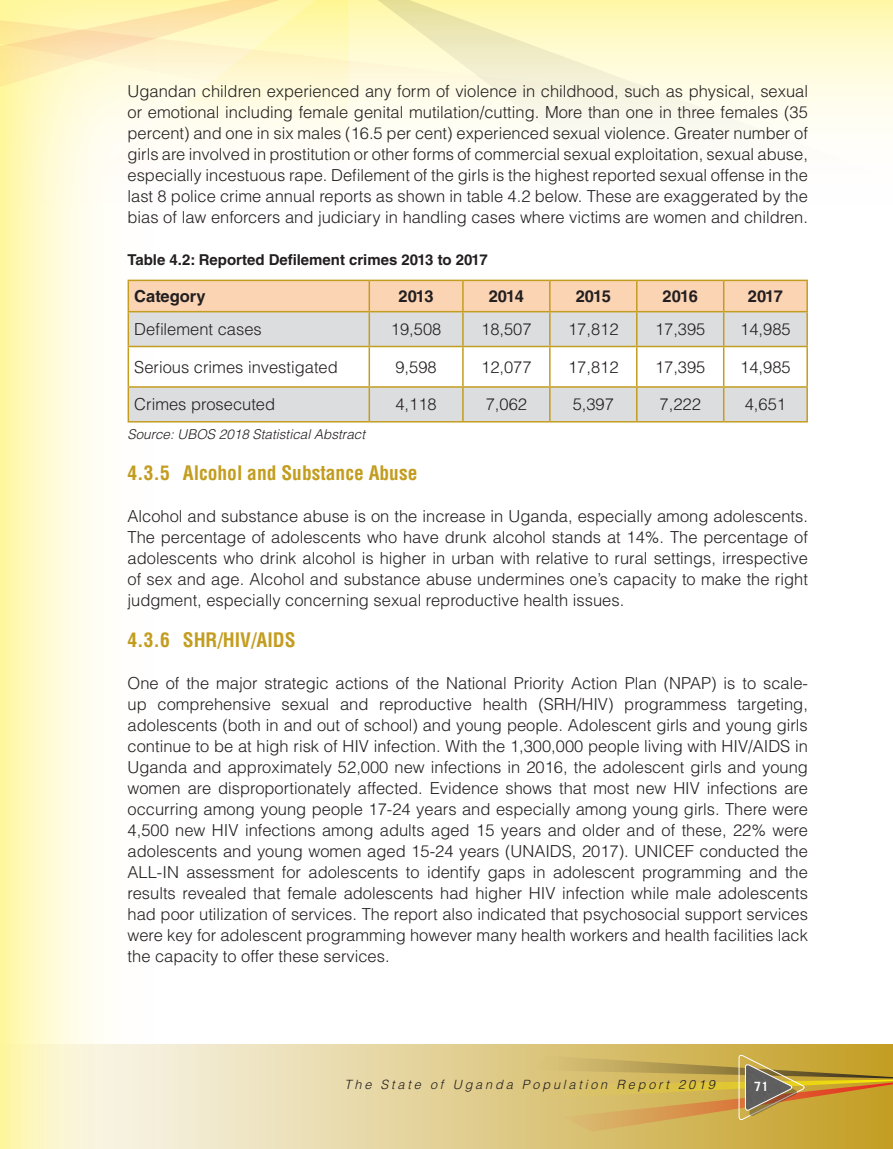
<style>
.page{position:relative;width:893px;height:1149px;background:#fff}
.page>*{position:absolute;margin:0;border:0;box-sizing:border-box;transform-origin:0 0}
.sub2{font:700 condensed 19.5px "Helvetica LT Std";color:#c39d20}
.BODE1{font:300 16.5px/21px "Helvetica LT Std";color:#231f20;text-align:justify}
.BODE1-2{font:700 16.5px "Helvetica LT Std";letter-spacing:-.01em;color:#231f20}
.tables{font:700 15px "Helvetica LT Std";color:#231f20}
.t1{font:italic 300 13.5px "Helvetica LT Std";color:#231f20}
.t2{font:italic 300 12.75px "Helvetica LT Std";letter-spacing:.22em;color:#231f20}
.t3{font:700 12.75px "Trade Gothic";color:#fff}
</style>
<div class="page">
<svg style="left:1px;top:243px;width:169px;height:801px"></svg>
<svg style="left:0;top:134px;width:102px;height:109px;background:#fffac8"></svg>
<svg style="left:66px;top:134px;width:283px;height:65px"></svg>
<div style="left:555px;top:134px;width:233px;height:7px;background:#fbfaf3"></div>
<svg style="left:0;top:0;width:893px;height:134px;background:#fdf7cf"></svg>
<svg style="left:0;top:1044px;width:893px;height:104px;background:#e9dba8"></svg>
<svg style="left:523px;top:1053px;width:370px;height:78px;background:#c9aa51"></svg>
<svg style="left:129px;top:281px;width:677px;height:30px;background:#fad3b2"></svg>
<svg style="left:129px;top:312px;width:677px;height:109px;fill:#dcdddf"></svg>
<hr style="left:128px;top:279px;width:241px;height:2px;background:#c39d20">
<hr style="left:128px;top:281px;width:1px;height:30px;background:#c39d20">
<hr style="left:369px;top:279px;width:94px;height:2px;background:#c39d20">
<hr style="left:369px;top:281px;width:1px;height:30px;background:#c39d20">
<hr style="left:463px;top:279px;width:87px;height:2px;background:#c39d20">
<hr style="left:462px;top:281px;width:2px;height:30px;background:#c39d20">
<hr style="left:550px;top:279px;width:87px;height:2px;background:#c39d20">
<hr style="left:549px;top:281px;width:2px;height:30px;background:#c39d20">
<hr style="left:637px;top:279px;width:87px;height:2px;background:#c39d20">
<hr style="left:636px;top:281px;width:1px;height:30px;background:#c39d20">
<hr style="left:724px;top:279px;width:84px;height:2px;background:#c39d20">
<hr style="left:723px;top:281px;width:1px;height:30px;background:#c39d20">
<hr style="left:806px;top:281px;width:2px;height:30px;background:#c39d20">
<hr style="left:128px;top:311px;width:241px;height:1px;background:#c39d20">
<hr style="left:128px;top:312px;width:1px;height:33px;background:#c39d20">
<hr style="left:369px;top:311px;width:94px;height:1px;background:#c39d20">
<hr style="left:369px;top:312px;width:1px;height:33px;background:#c39d20">
<hr style="left:463px;top:311px;width:87px;height:1px;background:#c39d20">
<hr style="left:462px;top:312px;width:2px;height:33px;background:#c39d20">
<hr style="left:550px;top:311px;width:87px;height:1px;background:#c39d20">
<hr style="left:549px;top:312px;width:2px;height:33px;background:#c39d20">
<hr style="left:637px;top:311px;width:87px;height:1px;background:#c39d20">
<hr style="left:636px;top:312px;width:1px;height:33px;background:#c39d20">
<hr style="left:724px;top:311px;width:84px;height:1px;background:#c39d20">
<hr style="left:723px;top:312px;width:1px;height:33px;background:#c39d20">
<hr style="left:806px;top:312px;width:2px;height:33px;background:#c39d20">
<hr style="left:128px;top:345px;width:241px;height:2px;background:#c39d20">
<hr style="left:128px;top:347px;width:1px;height:39px;background:#c39d20">
<hr style="left:369px;top:345px;width:94px;height:2px;background:#c39d20">
<hr style="left:369px;top:347px;width:1px;height:39px;background:#c39d20">
<hr style="left:463px;top:345px;width:87px;height:2px;background:#c39d20">
<hr style="left:462px;top:347px;width:2px;height:39px;background:#c39d20">
<hr style="left:550px;top:345px;width:87px;height:2px;background:#c39d20">
<hr style="left:549px;top:347px;width:2px;height:39px;background:#c39d20">
<hr style="left:637px;top:345px;width:87px;height:2px;background:#c39d20">
<hr style="left:636px;top:347px;width:1px;height:39px;background:#c39d20">
<hr style="left:724px;top:345px;width:84px;height:2px;background:#c39d20">
<hr style="left:723px;top:347px;width:1px;height:39px;background:#c39d20">
<hr style="left:806px;top:347px;width:2px;height:39px;background:#c39d20">
<hr style="left:128px;top:386px;width:241px;height:1px;background:#c39d20">
<hr style="left:128px;top:387px;width:1px;height:34px;background:#c39d20">
<hr style="left:369px;top:386px;width:94px;height:1px;background:#c39d20">
<hr style="left:369px;top:387px;width:1px;height:34px;background:#c39d20">
<hr style="left:463px;top:386px;width:87px;height:1px;background:#c39d20">
<hr style="left:462px;top:387px;width:2px;height:34px;background:#c39d20">
<hr style="left:550px;top:386px;width:87px;height:1px;background:#c39d20">
<hr style="left:549px;top:387px;width:2px;height:34px;background:#c39d20">
<hr style="left:637px;top:386px;width:87px;height:1px;background:#c39d20">
<hr style="left:636px;top:387px;width:1px;height:34px;background:#c39d20">
<hr style="left:724px;top:386px;width:84px;height:1px;background:#c39d20">
<hr style="left:723px;top:387px;width:1px;height:34px;background:#c39d20">
<hr style="left:806px;top:387px;width:2px;height:34px;background:#c39d20">
<hr style="left:128px;top:421px;width:241px;height:1px;background:#c39d20">
<hr style="left:369px;top:421px;width:94px;height:1px;background:#c39d20">
<hr style="left:463px;top:421px;width:87px;height:1px;background:#c39d20">
<hr style="left:550px;top:421px;width:87px;height:1px;background:#c39d20">
<hr style="left:637px;top:421px;width:87px;height:1px;background:#c39d20">
<hr style="left:724px;top:421px;width:84px;height:1px;background:#c39d20">
<p class="BODE1" style="left:128px;top:80px;width:682px">Ugandan children experienced any form of violence in childhood, such as physical, sexual or emotional including female genital mutilation/cutting. More than one in three females (35 percent) and one in six males (16.5 per cent) experienced sexual violence. Greater number of girls are involved in prostitution or other forms of commercial sexual exploitation, sexual abuse, especially incestuous rape. Defilement of the girls is the highest reported sexual offense in the last 8 police crime annual reports as shown in table 4.2 below. These are exaggerated by the bias of law enforcers and judiciary in handling cases where victims are women and children.</p>
<p class="tables" style="left:128px;top:250px;width:362px">Table 4.2: Reported Defilement crimes 2013 to 2017</p>
<p class="BODE1-2" style="left:134px;top:286px;width:73px">Category</p>
<p class="BODE1-2" style="left:398px;top:286px;width:37px">2013</p>
<p class="BODE1-2" style="left:489px;top:286px;width:37px">2014</p>
<p class="BODE1-2" style="left:576px;top:286px;width:37px">2015</p>
<p class="BODE1-2" style="left:663px;top:286px;width:37px">2016</p>
<p class="BODE1-2" style="left:748px;top:286px;width:37px">2017</p>
<p class="BODE1" style="left:134px;top:318px;width:129px">Defilement cases</p>
<p class="BODE1" style="left:391px;top:318px;width:52px">19,508</p>
<p class="BODE1" style="left:481px;top:318px;width:52px">18,507</p>
<p class="BODE1" style="left:568px;top:318px;width:52px">17,812</p>
<p class="BODE1" style="left:655px;top:318px;width:52px">17,395</p>
<p class="BODE1" style="left:740px;top:318px;width:52px">14,985</p>
<p class="BODE1" style="left:134px;top:356px;width:205px">Serious crimes investigated</p>
<p class="BODE1" style="left:395px;top:356px;width:43px">9,598</p>
<p class="BODE1" style="left:481px;top:356px;width:52px">12,077</p>
<p class="BODE1" style="left:568px;top:356px;width:52px">17,812</p>
<p class="BODE1" style="left:655px;top:356px;width:52px">17,395</p>
<p class="BODE1" style="left:740px;top:356px;width:52px">14,985</p>
<p class="BODE1" style="left:134px;top:393px;width:142px">Crimes prosecuted</p>
<p class="BODE1" style="left:395px;top:393px;width:43px">4,118</p>
<p class="BODE1" style="left:486px;top:393px;width:43px">7,062</p>
<p class="BODE1" style="left:573px;top:393px;width:43px">5,397</p>
<p class="BODE1" style="left:660px;top:393px;width:43px">7,222</p>
<p class="BODE1" style="left:745px;top:393px;width:43px">4,651</p>
<p class="t1" style="left:128px;top:425px;width:239px">Source: UBOS 2018 Statistical Abstract</p>
<p class="sub2" style="left:128px;top:460px;width:291px">4.3.5 Alcohol and Substance Abuse</p>
<p class="BODE1" style="left:128px;top:505px;width:682px">Alcohol and substance abuse is on the increase in Uganda, especially among adolescents.<br>The percentage of adolescents who have drunk alcohol stands at 14%. The percentage of adolescents who drink alcohol is higher in urban with relative to rural settings, irrespective of sex and age. Alcohol and substance abuse undermines one’s capacity to make the right judgment, especially concerning sexual reproductive health issues.</p>
<p class="sub2" style="left:128px;top:627px;width:169px">4.3.6 SHR/HIV/AIDS</p>
<p class="BODE1" style="left:128px;top:672px;width:682px">One of the major strategic actions of the National Priority Action Plan (NPAP) is to scale&shy;up comprehensive sexual and reproductive health (SRH/HIV) programmess targeting, adolescents (both in and out of school) and young people. Adolescent girls and young girls continue to be at high risk of HIV infection. With the 1,300,000 people living with HIV/AIDS in Uganda and approximately 52,000 new infections in 2016, the adolescent girls and young women are disproportionately affected. Evidence shows that most new HIV infections are occurring among young people 17-24 years and especially among young girls. There were 4,500 new HIV infections among adults aged 15 years and older and of these, 22% were adolescents and young women aged 15-24 years (UNAIDS, 2017). UNICEF conducted the ALL-IN assessment for adolescents to identify gaps in adolescent programming and the results revealed that female adolescents had higher HIV infection while male adolescents had poor utilization of services. The report also indicated that psychosocial support services were key for adolescent programming however many health workers and health facilities lack the capacity to offer these services.</p>
<p class="t2" style="left:345px;top:1076px;width:372px">The State of Uganda Population Report 2019</p>
<p class="t3" style="left:754px;top:1078px;width:16px">71</p>
</div>
